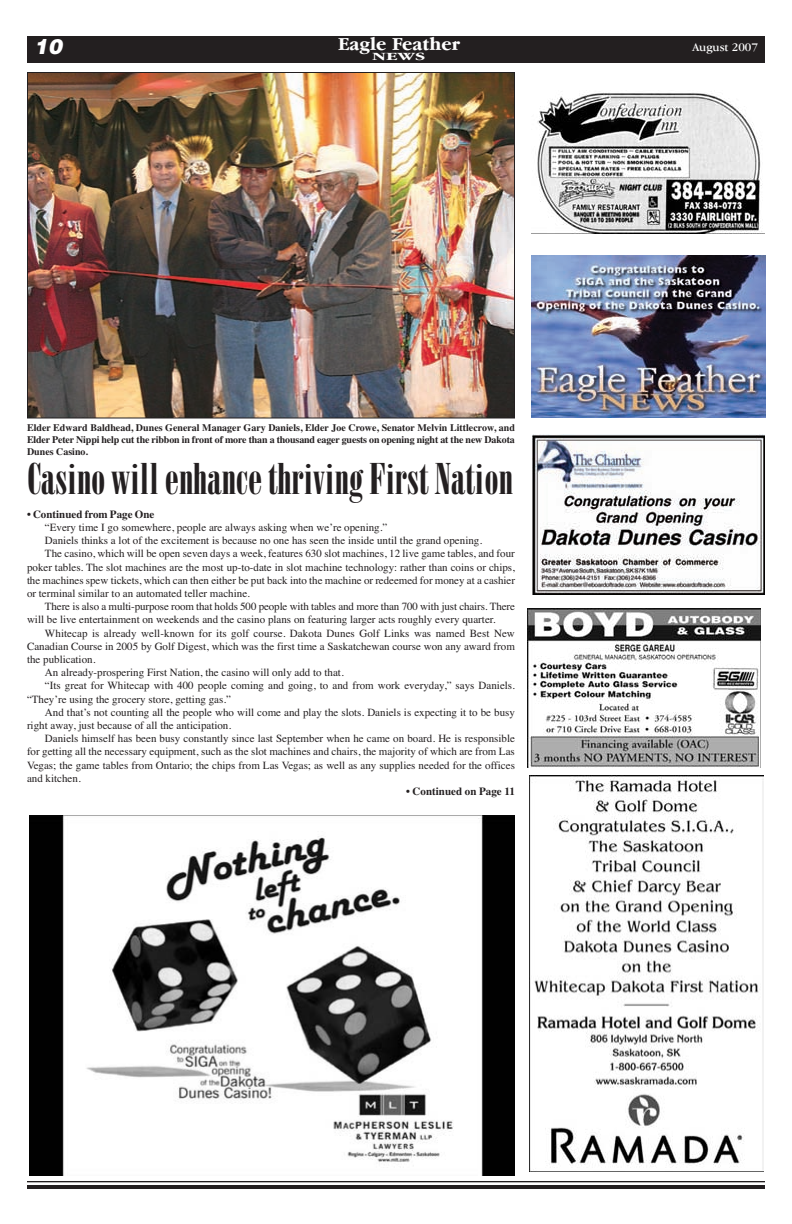
<style>
.page{position:relative;width:792px;height:1224px;background:#fff}
.page>*{position:absolute;margin:0;border:0;box-sizing:border-box;transform-origin:0 0}
.t1{font:43px "Bodoni Poster Compressed";color:#231f20}
.t2{font:italic 900 21px "Helvetica";color:#fff}
.t3{font:700 19px "Garamond IT Cby BT";color:#fff}
.t4{font:12px "Garamond IT Cby BT";color:#fff}
.t5{font:700 11.4px "Garamond IT Cby BT";color:#fff;scale:1.67 1}
.t6{font:11px "Times";color:#231f20}
.t7{font:700 11px "Times";color:#231f20}
.t8{font:700 10px/12px "Times";letter-spacing:-.015em;color:#231f20;text-align:justify}
</style>
<div class="page">
<div style="left:27px;top:36px;width:738px;height:27px;background:#231f20"></div>
<hr style="left:27px;top:1181px;width:738px;height:1px;background:#231f20">
<hr style="left:27px;top:1185px;width:738px;height:4px;background:#231f20">
<img style="left:30px;top:816px;width:485px;height:359px">
<img style="left:529px;top:776px;width:234px;height:396px">
<img style="left:532px;top:434px;width:233px;height:160px">
<div style="left:531px;top:252px;width:234px;height:170px;background:linear-gradient(to right,#fff,#fff)"></div>
<img style="left:531px;top:255px;width:234px;height:162px">
<img style="left:531px;top:93px;width:234px;height:141px">
<img style="left:527px;top:608px;width:234px;height:160px">
<img style="left:29px;top:74px;width:484px;height:342px">
<h2 class="t2" style="left:34px;top:34px;width:30px">10</h2>
<h3 class="t3" style="left:338px;top:39px;width:123px">Eagle Feather</h3>
<p class="t5" style="left:372px;top:53px;width:33px">NEWS</p>
<p class="t8" style="left:27px;top:422px;width:489px">Elder Edward Baldhead, Dunes General Manager Gary Daniels, Elder Joe Crowe, Senator Melvin Littlecrow, and Elder Peter Nippi help cut the ribbon in front of more than a thousand eager guests on opening night at the new Dakota Dunes Casino.</p>
<h1 class="t1" style="left:27px;top:463px;width:488px">Casino will enhance thriving First Nation</h1>
<p class="t7" style="left:27px;top:508px;width:129px">• Continued from Page One</p>
<p class="t6" style="left:45px;top:521px;width:344px">“Every time I go somewhere, people are always asking when we’re opening.”</p>
<p class="t6" style="left:45px;top:534px;width:439px">Daniels thinks a lot of the excitement is because no one has seen the inside until the grand opening.</p>
<p class="t6" style="left:45px;top:547px;width:471px">The casino, which will be open seven days a week, features 630 slot machines, 12 live game tables, and four</p>
<p class="t6" style="left:27px;top:560px;width:490px">poker tables. The slot machines are the most up-to-date in slot machine technology: rather than coins or chips,</p>
<p class="t6" style="left:27px;top:574px;width:490px">the machines spew tickets, which can then either be put back into the machine or redeemed for money at a cashier</p>
<p class="t6" style="left:27px;top:587px;width:224px">or terminal similar to an automated teller machine.</p>
<p class="t6" style="left:45px;top:600px;width:471px">There is also a multi-purpose room that holds 500 people with tables and more than 700 with just chairs. There</p>
<p class="t6" style="left:27px;top:613px;width:470px">will be live entertainment on weekends and the casino plans on featuring larger acts roughly every quarter.</p>
<p class="t6" style="left:45px;top:626px;width:471px">Whitecap is already well-known for its golf course. Dakota Dunes Golf Links was named Best New</p>
<p class="t6" style="left:27px;top:640px;width:489px">Canadian Course in 2005 by Golf Digest, which was the first time a Saskatchewan course won any award from</p>
<p class="t6" style="left:27px;top:653px;width:70px">the publication.</p>
<p class="t6" style="left:45px;top:666px;width:300px">An already-prospering First Nation, the casino will only add to that.</p>
<p class="t6" style="left:45px;top:679px;width:471px">“Its great for Whitecap with 400 people coming and going, to and from work everyday,” says Daniels.</p>
<p class="t6" style="left:27px;top:692px;width:206px">“They’re using the grocery store, getting gas.”</p>
<p class="t6" style="left:45px;top:706px;width:471px">And that’s not counting all the people who will come and play the slots. Daniels is expecting it to be busy</p>
<p class="t6" style="left:27px;top:719px;width:206px">right away, just because of all the anticipation.</p>
<p class="t6" style="left:45px;top:732px;width:471px">Daniels himself has been busy constantly since last September when he came on board. He is responsible</p>
<p class="t6" style="left:27px;top:745px;width:489px">for getting all the necessary equipment, such as the slot machines and chairs, the majority of which are from Las</p>
<p class="t6" style="left:27px;top:758px;width:490px">Vegas; the game tables from Ontario; the chips from Las Vegas; as well as any supplies needed for the offices</p>
<p class="t6" style="left:27px;top:772px;width:55px">and kitchen.</p>
<p class="t7" style="left:406px;top:785px;width:110px">• Continued on Page 11</p>
<p class="t4" style="left:693px;top:43px;width:67px">August 2007</p>
</div>
